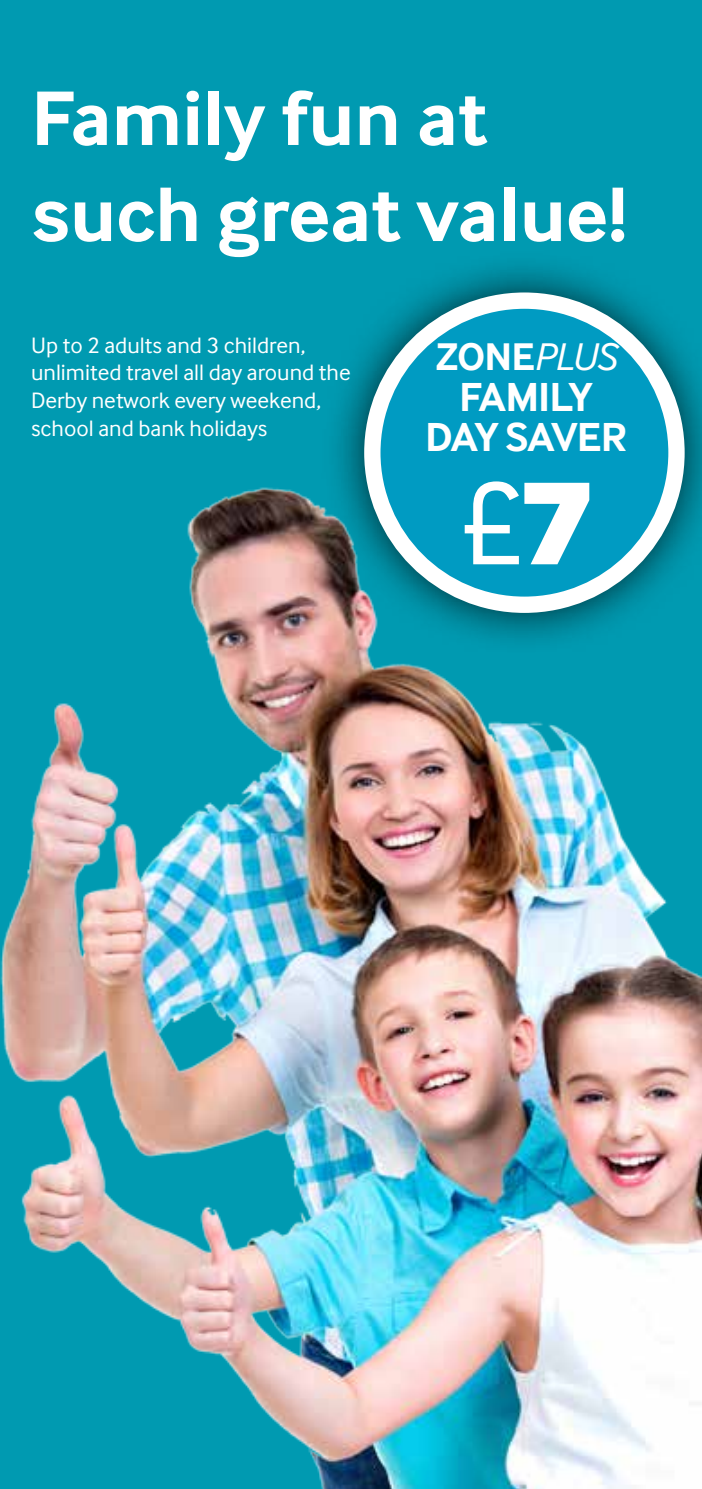
<style>
.page{position:relative;width:702px;height:1489px;background:#fff}
.page>*{position:absolute;margin:0;border:0;box-sizing:border-box;transform-origin:0 0}
.t1{font:123px "Inter Face Typo";color:#fff}
.t2{font:700 80px/96px "Inter Face Typo";color:#fff}
.t3{font:700 42px/40px "Inter Face Typo";letter-spacing:-.025em;color:#fff;text-align:center}
.t4{font:700 40px "Inter Face Typo";color:#fff}
.t5{font:23px/27.8px "Inter Face Typo";color:#fff}
.s1{font-weight:400;font-style:italic}
.s2{font-weight:900}
</style>
<div class="page">
<div style="left:0;top:0;width:702px;height:1488px;background:#009ab1"></div>
<img style="left:0;top:487px;width:702px;height:1001px">
<div style="left:322px;top:250px;width:380px;height:405px;background:#000;opacity:.75"></div>
<div style="left:372px;top:300px;width:304px;height:304px;background:#009bc2;border-radius:50%"></div>
<div style="left:364px;top:292px;width:320px;height:321px;border:16px solid #fff;border-radius:50%"></div>
<h2 class="t2" style="left:31px;top:70px;width:597px">Family fun at such great value!</h2>
<p class="t5" style="left:31px;top:331px;width:321px">Up to 2 adults and 3 children, unlimited travel all day around the<br>Derby network every weekend, school and bank holidays</p>
<h3 class="t4" style="left:435px;top:334px;width:182px">ZONE<span class="s1">PLUS</span></h3>
<h3 class="t3" style="left:425px;top:376px;width:203px">FAMILY<br>DAY SAVER</h3>
<h1 class="t1" style="left:459px;top:453px;width:135px">£<span class="s2">7</span></h1>
</div>
